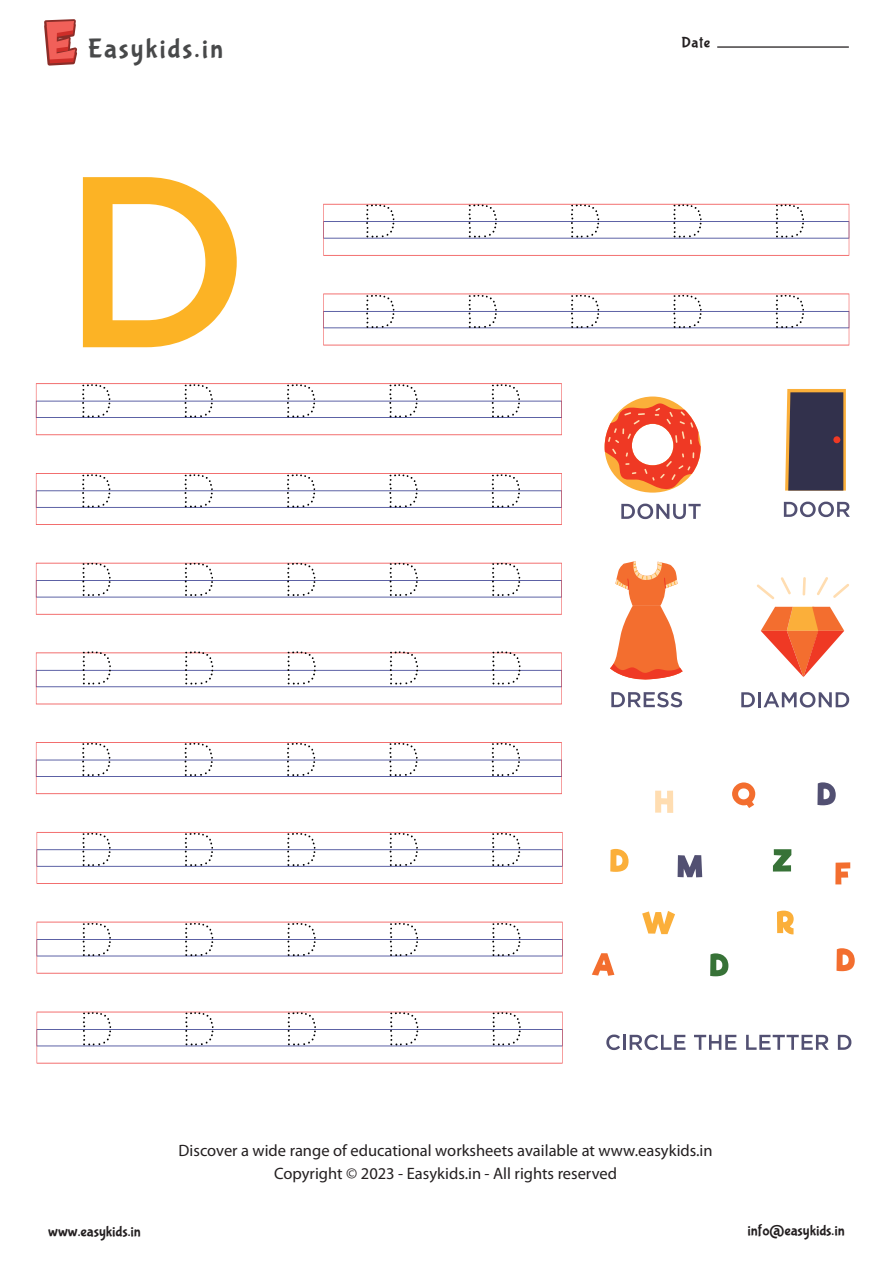
<style>
.page{position:relative;width:893px;height:1263px;background:#fff}
.page>*{position:absolute;margin:0;border:0;box-sizing:border-box;transform-origin:0 0}
.t1{font:27.9px "Bubblegum Sans";letter-spacing:.07em;color:#48494a}
.t2{font:16.5px/22.5px "Myriad Pro";color:#231f20;text-align:center}
.t3{font:15px "Bubblegum Sans";color:#231f20}
</style>
<div class="page">
<hr style="left:717px;top:46px;width:132px;height:2px;background:#231f20">
<svg style="left:44px;top:19px;width:33px;height:47px;background:#d56661"></svg>
<svg style="left:606px;top:1034px;width:14px;height:16px"></svg>
<hr style="left:623px;top:1035px;width:3px;height:15px;background:#525072">
<svg style="left:630px;top:1034px;width:55px;height:16px"></svg>
<svg style="left:694px;top:1035px;width:42px;height:15px"></svg>
<svg style="left:746px;top:1035px;width:83px;height:15px"></svg>
<svg style="left:838px;top:1035px;width:13px;height:15px"></svg>
<svg style="left:83px;top:177px;width:154px;height:170px"></svg>
<svg style="left:323px;top:204px;width:526px;height:52px"></svg>
<svg style="left:323px;top:294px;width:526px;height:51px"></svg>
<svg style="left:36px;top:383px;width:526px;height:52px"></svg>
<svg style="left:36px;top:473px;width:526px;height:52px"></svg>
<svg style="left:36px;top:563px;width:526px;height:52px"></svg>
<svg style="left:36px;top:651px;width:526px;height:53px"></svg>
<svg style="left:36px;top:742px;width:526px;height:52px"></svg>
<svg style="left:37px;top:832px;width:526px;height:52px"></svg>
<svg style="left:37px;top:922px;width:526px;height:51px"></svg>
<svg style="left:37px;top:1012px;width:526px;height:51px"></svg>
<svg style="left:605px;top:396px;width:96px;height:97px"></svg>
<svg style="left:610px;top:561px;width:73px;height:119px"></svg>
<svg style="left:785px;top:389px;width:61px;height:102px;background:#4f454e"></svg>
<div style="left:833px;top:436px;width:7px;height:7px;background:#ef3924;border-radius:50%"></div>
<svg style="left:621px;top:504px;width:80px;height:15px"></svg>
<svg style="left:611px;top:692px;width:71px;height:15px"></svg>
<svg style="left:784px;top:502px;width:66px;height:15px"></svg>
<svg style="left:741px;top:692px;width:14px;height:15px"></svg>
<hr style="left:758px;top:692px;width:3px;height:15px;background:#525072">
<svg style="left:764px;top:692px;width:85px;height:15px"></svg>
<svg style="left:761px;top:607px;width:83px;height:70px"></svg>
<svg style="left:802px;top:577px;width:4px;height:18px"></svg>
<svg style="left:817px;top:577px;width:32px;height:21px"></svg>
<svg style="left:781px;top:577px;width:10px;height:17px"></svg>
<svg style="left:757px;top:584px;width:17px;height:15px"></svg>
<svg style="left:592px;top:953px;width:22px;height:23px"></svg>
<svg style="left:610px;top:849px;width:18px;height:23px"></svg>
<svg style="left:836px;top:948px;width:19px;height:23px"></svg>
<svg style="left:710px;top:953px;width:18px;height:23px"></svg>
<svg style="left:817px;top:782px;width:19px;height:23px"></svg>
<svg style="left:835px;top:862px;width:15px;height:22px"></svg>
<svg style="left:655px;top:791px;width:18px;height:22px"></svg>
<svg style="left:678px;top:855px;width:24px;height:22px"></svg>
<svg style="left:732px;top:782px;width:23px;height:26px"></svg>
<svg style="left:777px;top:911px;width:17px;height:23px"></svg>
<svg style="left:642px;top:911px;width:33px;height:23px"></svg>
<svg style="left:773px;top:849px;width:18px;height:22px"></svg>
<h1 class="t1" style="left:88px;top:33px;width:137px">Easykids.in</h1>
<p class="t3" style="left:681px;top:34px;width:30px">Date</p>
<p class="t2" style="left:179px;top:1139px;width:535px">Discover a wide range of educational worksheets available at www.easykids.in<br>Copyright © 2023 - Easykids.in - All rights reserved</p>
<p class="t3" style="left:48px;top:1223px;width:94px">www.easykids.in</p>
<p class="t3" style="left:747px;top:1222px;width:99px">info@easykids.in</p>
</div>
